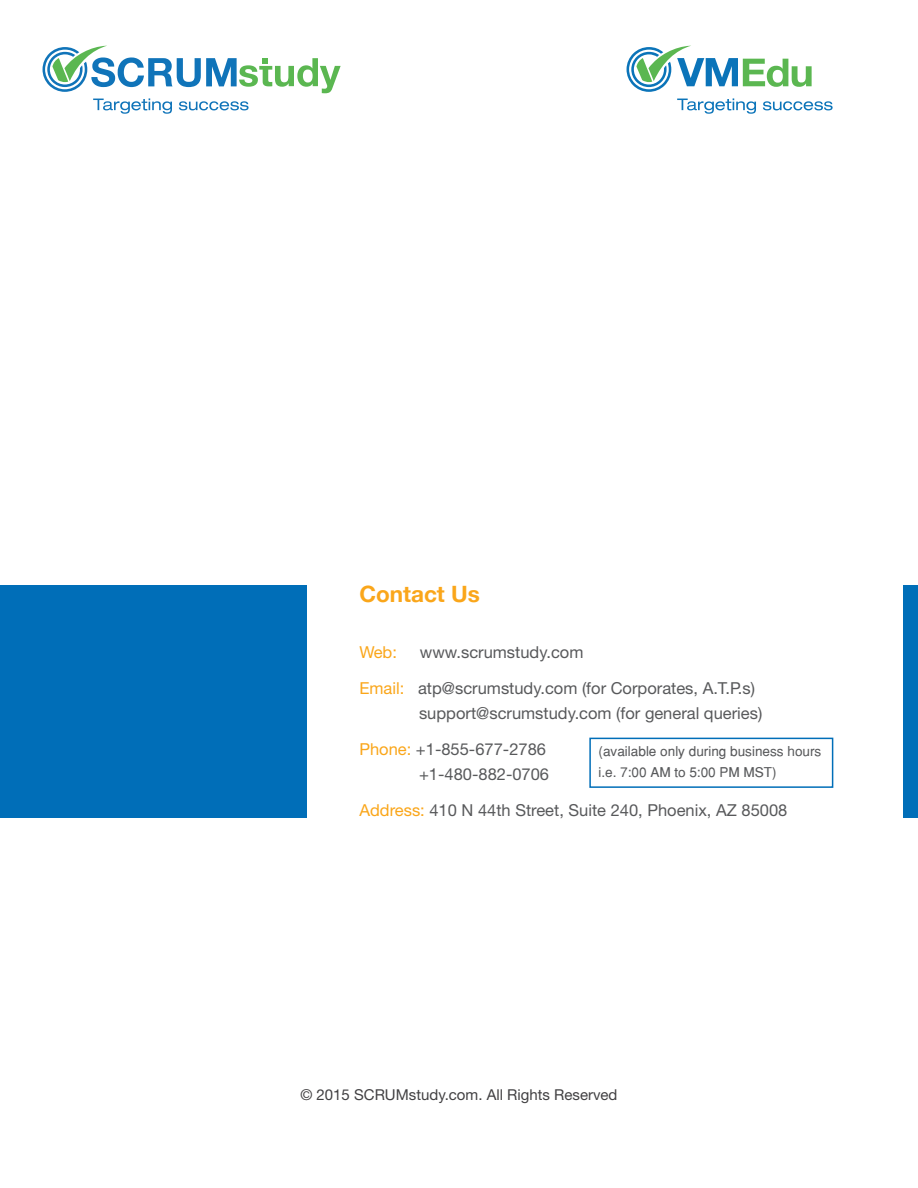
<style>
.page{position:relative;width:918px;height:1188px;background:#fff}
.page>*{position:absolute;margin:0;border:0;box-sizing:border-box;transform-origin:0 0}
.t1{font:700 22.5px "Helvetica 75";color:#faa61a}
.t2{font:16.5px/36px "Helvetica Neue LT Std";color:#58595b}
.t3{font:16.5px "Helvetica Neue LT Std";color:#faa61a}
.t4{font:15px "Helvetica Neue LT Std";color:#414042}
.t5{font:13.5px/21px "Helvetica";color:#58595b}
.s1{color:#faa61a}
</style>
<div class="page">
<div style="left:0;top:585px;width:306px;height:233px;background:#006eb8"></div>
<div style="left:903px;top:585px;width:15px;height:233px;background:#006eb8"></div>
<svg style="left:42px;top:46px;width:299px;height:68px"></svg>
<div style="left:589px;top:738px;width:244px;height:50px;border:2px solid #006eb8"></div>
<svg style="left:677px;top:98px;width:156px;height:16px"></svg>
<svg style="left:626px;top:46px;width:186px;height:46px"></svg>
<h1 class="t1" style="left:359px;top:580px;width:122px">Contact Us</h1>
<p class="t2" style="left:359px;top:634px;width:397px;text-indent:61px">www.scrumstudy.com<br><span class="s1">Email:</span> atp@scrumstudy.com (for Corporates, A.T.P.s)</p>
<p class="t2" style="left:359px;top:695px;width:404px;text-indent:60px">support@scrumstudy.com (for general queries)<br><span class="s1">Phone:</span> +1-855-677-2786</p>
<p class="t2" style="left:359px;top:756px;width:429px;text-indent:60px">+1-480-882-0706<br><span class="s1">Address:</span> 410 N 44th Street, Suite 240, Phoenix, AZ 85008</p>
<p class="t3" style="left:359px;top:643px;width:39px">Web:</p>
<p class="t5" style="left:599px;top:740px;width:224px">(available only during business hours i.e. 7:00 AM to 5:00 PM MST)</p>
<p class="t4" style="left:300px;top:1085px;width:319px">© 2015 SCRUMstudy.com. All Rights Reserved</p>
</div>
